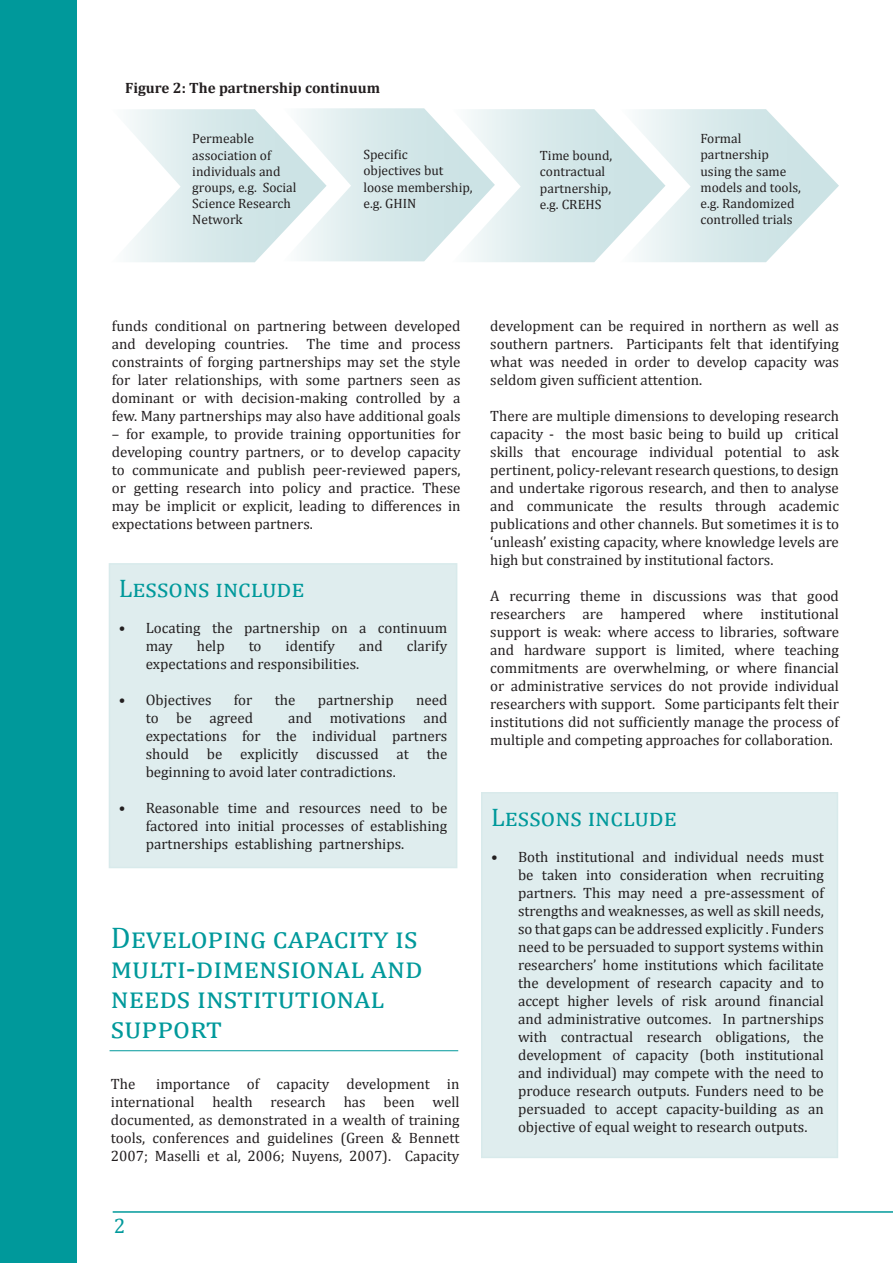
<style>
.page{position:relative;width:893px;height:1263px;background:#fff}
.page>*{position:absolute;margin:0;border:0;box-sizing:border-box;transform-origin:0 0}
.t1{font:30px/30px "Cambria";letter-spacing:.055em;color:#00999b}
.t2{font:25.5px "Cambria";color:#00999b}
.t3{font:21px "Cambria";color:#00999b}
.Paragraph_Style_1{font:15px/18px "Cambria";color:#231f20;text-align:justify}
.t4{font:700 15px "Cambria";color:#231f20}
.t5{font:13.5px/16.2px "Cambria";color:#231f20}
</style>
<div class="page">
<hr style="left:110px;top:1050px;width:348px;height:1px;background:#00999b">
<div style="left:482px;top:793px;width:355px;height:364px;background:#dfedee"></div>
<div style="left:481px;top:792px;width:357px;height:366px;border:2px solid #d8eaeb"></div>
<hr style="left:113px;top:1211px;width:780px;height:2px;background:#00999b">
<svg style="left:129px;top:108px;width:710px;height:154px"></svg>
<div style="left:0;top:0;width:77px;height:1263px;background:#00999b"></div>
<div style="left:109px;top:564px;width:348px;height:303px;background:#dfedee"></div>
<div style="left:109px;top:563px;width:348px;height:305px;border:2px solid #d8eaeb"></div>
<p class="t4" style="left:125px;top:79px;width:257px">Figure 2: The partnership continuum</p>
<p class="t5" style="left:192px;top:131px;width:106px">Permeable association of individuals and groups, e.g. Social<br>Science Research<br>Network</p>
<p class="t5" style="left:363px;top:146px;width:46px">Specific</p>
<p class="t5" style="left:363px;top:163px;width:82px">objectives but</p>
<p class="t5" style="left:363px;top:179px;width:111px">loose membership,</p>
<p class="t5" style="left:363px;top:195px;width:54px">e.g. GHIN</p>
<p class="t5" style="left:540px;top:147px;width:74px">Time bound, contractual partnership,</p>
<p class="t5" style="left:540px;top:196px;width:63px">e.g. CREHS</p>
<p class="t5" style="left:700px;top:130px;width:42px">Formal</p>
<p class="t5" style="left:700px;top:147px;width:102px">partnership using the same models and tools, e.g. Randomized controlled trials</p>
<p class="Paragraph_Style_1" style="left:112px;top:316px;width:350px">funds conditional on partnering between developed and developing countries. The time and process constraints of forging partnerships may set the style for later relationships, with some partners seen as dominant or with decision-making controlled by a few. Many partnerships may also have additional goals</p>
<p class="Paragraph_Style_1" style="left:112px;top:424px;width:350px">– for example, to provide training opportunities for developing country partners, or to develop capacity to communicate and publish peer-reviewed papers, or getting research into policy and practice. These may be implicit or explicit, leading to differences in expectations between partners.</p>
<p class="t2" style="left:119px;top:573px;width:187px">Lessons include</p>
<p class="Paragraph_Style_1" style="left:146px;top:619px;width:303px;text-indent:-27px">• Locating the partnership on a continuum may</p>
<p class="Paragraph_Style_1" style="left:197px;top:637px;width:30px">help</p>
<p class="Paragraph_Style_1" style="left:249px;top:637px;width:14px">to</p>
<p class="Paragraph_Style_1" style="left:285px;top:637px;width:51px">identify</p>
<p class="Paragraph_Style_1" style="left:359px;top:637px;width:26px">and</p>
<p class="Paragraph_Style_1" style="left:407px;top:637px;width:42px">clarify</p>
<p class="Paragraph_Style_1" style="left:146px;top:655px;width:215px">expectations and responsibilities.</p>
<p class="Paragraph_Style_1" style="left:119px;top:691px;width:94px">• Objectives</p>
<p class="Paragraph_Style_1" style="left:234px;top:691px;width:20px">for</p>
<p class="Paragraph_Style_1" style="left:275px;top:691px;width:22px">the</p>
<p class="Paragraph_Style_1" style="left:318px;top:691px;width:78px">partnership</p>
<p class="Paragraph_Style_1" style="left:416px;top:691px;width:33px">need</p>
<p class="Paragraph_Style_1" style="left:146px;top:709px;width:109px">to be agreed</p>
<p class="Paragraph_Style_1" style="left:146px;top:709px;width:303px;text-indent:142px">and motivations and expectations for the individual partners should be explicitly discussed at the beginning to avoid later contradictions.</p>
<p class="Paragraph_Style_1" style="left:146px;top:799px;width:303px;text-indent:-27px">• Reasonable time and resources need to be factored into initial processes of establishing partnerships establishing partnerships.</p>
<p class="t1" style="left:111px;top:923px;width:313px">Developing capacity is multi-dimensional and needs institutional support</p>
<p class="Paragraph_Style_1" style="left:111px;top:1074px;width:26px">The</p>
<p class="Paragraph_Style_1" style="left:111px;top:1074px;width:350px;text-indent:45px">importance of capacity development in international health research has been well documented, as demonstrated in a wealth of training tools, conferences and guidelines (Green &amp; Bennett 2007; Maselli et al, 2006; Nuyens, 2007). Capacity</p>
<p class="t3" style="left:114px;top:1213px;width:13px">2</p>
<p class="Paragraph_Style_1" style="left:490px;top:316px;width:350px">development can be required in northern as well as southern partners. Participants felt that identifying what was needed in order to develop capacity was seldom given sufficient attention.</p>
<p class="Paragraph_Style_1" style="left:490px;top:406px;width:350px">There are multiple dimensions to developing research capacity - the most basic being to build up critical skills that encourage individual potential to ask pertinent, policy-relevant research questions, to design and undertake rigorous research, and then to analyse and communicate the results through academic publications and other channels. But sometimes it is to ‘unleash’ existing capacity, where knowledge levels are high but constrained by institutional factors.</p>
<p class="Paragraph_Style_1" style="left:490px;top:586px;width:350px">A recurring theme in discussions was that good researchers are hampered where institutional support is weak: where access to libraries, software and hardware support is limited, where teaching commitments are overwhelming, or where financial or administrative services do not provide individual researchers with support. Some participants felt their institutions did not sufficiently manage the process of multiple and competing approaches for collaboration.</p>
<p class="t2" style="left:491px;top:802px;width:187px">Lessons include</p>
<p class="Paragraph_Style_1" style="left:518px;top:848px;width:307px;text-indent:-27px">• Both institutional and individual needs must be taken into consideration when recruiting partners. This may need a pre-assessment of strengths and weaknesses, as well as skill needs, so that gaps can be addressed explicitly . Funders need to be persuaded to support systems within researchers’ home institutions which facilitate the development of research capacity and to accept higher levels of risk around financial and administrative outcomes. In partnerships with contractual research obligations, the development of capacity (both institutional and individual) may compete with the need to produce research outputs. Funders need to be persuaded to accept capacity-building as an objective of equal weight to research outputs.</p>
</div>
